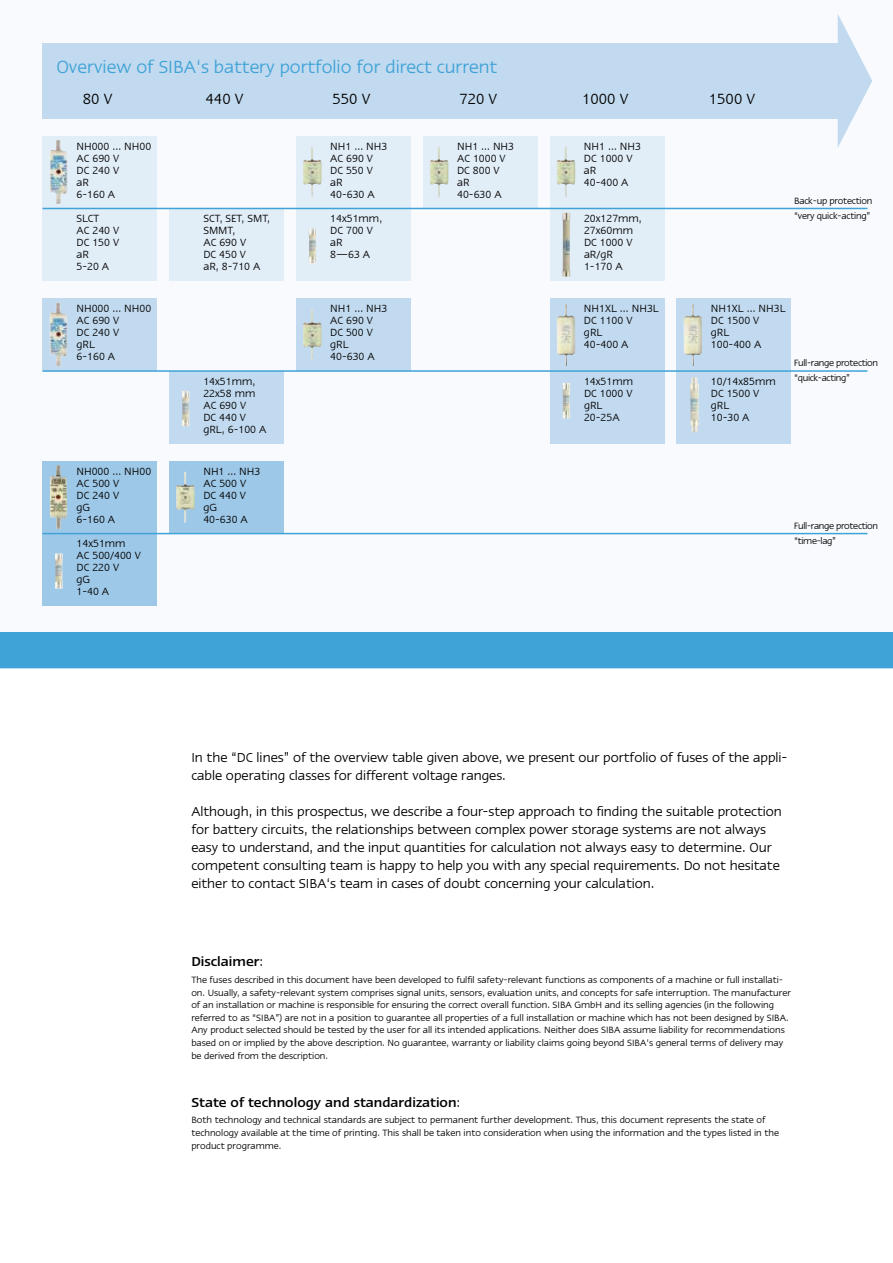
<style>
.page{position:relative;width:893px;height:1263px;background:#fff}
.page>*{position:absolute;margin:0;border:0;box-sizing:border-box;transform-origin:0 0}
.t1{font:20.25px "Linotype Ergo";color:#3fa3d7}
.t2{font:15px/18px "Linotype Ergo";color:#000}
.t3{font:500 15px "Linotype Ergo";color:#000}
.t4{font:15px "Ergo LTW1 G";color:#000}
.t5{font:12px/12px "Linotype Ergo";color:#000}
.t6{font:10.5px/12.6px "Linotype Ergo";color:#000}
.t7{font:10.5px/15px "Linotype Ergo";letter-spacing:-.03em;color:#000}
.t8{font:10.5px/15px "Linotype Ergo";letter-spacing:-.02em;color:#000}
.s1{font-weight:400}
</style>
<div class="page">
<div style="left:0;top:632px;width:893px;height:36px;background:#3fa3d7"></div>
<div style="left:0;top:0;width:893px;height:631px;background:#f8fafd"></div>
<div style="left:43px;top:43px;width:805px;height:75px;background:#c2daef"></div>
<svg style="left:838px;top:15px;width:34px;height:132px"></svg>
<div style="left:43px;top:136px;width:114px;height:72px;background:#e1edf7"></div>
<div style="left:296px;top:136px;width:114px;height:72px;background:#e1edf7"></div>
<div style="left:423px;top:136px;width:114px;height:72px;background:#e1edf7"></div>
<div style="left:550px;top:136px;width:114px;height:72px;background:#e1edf7"></div>
<div style="left:43px;top:209px;width:114px;height:72px;background:#e1edf7"></div>
<div style="left:169px;top:209px;width:114px;height:72px;background:#e1edf7"></div>
<div style="left:296px;top:209px;width:114px;height:72px;background:#e1edf7"></div>
<div style="left:550px;top:209px;width:114px;height:72px;background:#e1edf7"></div>
<hr style="left:43px;top:208px;width:824px;height:1px;background:#3fa3d7">
<img style="left:50px;top:140px;width:17px;height:64px">
<img style="left:303px;top:147px;width:18px;height:50px">
<img style="left:430px;top:147px;width:18px;height:50px">
<img style="left:557px;top:147px;width:18px;height:50px">
<img style="left:309px;top:228px;width:7px;height:36px">
<img style="left:562px;top:213px;width:8px;height:63px">
<div style="left:43px;top:299px;width:114px;height:72px;background:#c2daef"></div>
<div style="left:296px;top:299px;width:114px;height:72px;background:#c2daef"></div>
<div style="left:550px;top:299px;width:114px;height:72px;background:#c2daef"></div>
<div style="left:677px;top:299px;width:114px;height:72px;background:#c2daef"></div>
<div style="left:169px;top:371px;width:114px;height:72px;background:#c2daef"></div>
<div style="left:550px;top:371px;width:114px;height:72px;background:#c2daef"></div>
<div style="left:677px;top:371px;width:114px;height:72px;background:#c2daef"></div>
<hr style="left:43px;top:370px;width:824px;height:2px;background:#3fa3d7">
<img style="left:50px;top:303px;width:17px;height:63px">
<img style="left:303px;top:309px;width:18px;height:51px">
<img style="left:557px;top:304px;width:18px;height:62px">
<img style="left:684px;top:304px;width:18px;height:62px">
<img style="left:182px;top:391px;width:8px;height:35px">
<img style="left:562px;top:383px;width:8px;height:35px">
<div style="left:43px;top:461px;width:114px;height:72px;background:#9ec8e7"></div>
<div style="left:169px;top:461px;width:114px;height:72px;background:#9ec8e7"></div>
<div style="left:43px;top:534px;width:114px;height:72px;background:#9ec8e7"></div>
<hr style="left:43px;top:533px;width:824px;height:1px;background:#3fa3d7">
<img style="left:50px;top:465px;width:17px;height:64px">
<img style="left:176px;top:472px;width:19px;height:50px">
<img style="left:55px;top:553px;width:8px;height:36px">
<img style="left:690px;top:377px;width:9px;height:55px">
<h1 class="t1" style="left:56px;top:56px;width:443px">Overview of SIBA‘s battery portfolio for direct current</h1>
<h2 class="t4" style="left:83px;top:90px;width:31px">80 V</h2>
<h2 class="t4" style="left:206px;top:90px;width:40px">440 V</h2>
<h2 class="t4" style="left:332px;top:90px;width:40px">550 V</h2>
<h2 class="t4" style="left:459px;top:90px;width:40px">720 V</h2>
<h2 class="t4" style="left:582px;top:90px;width:48px">1000 V</h2>
<h2 class="t4" style="left:709px;top:90px;width:48px">1500 V</h2>
<p class="t5" style="left:77px;top:140px;width:76px">NH000 … NH00<br>AC 690 V<br>DC 240 V<br>aR<br>6-160 A</p>
<p class="t5" style="left:330px;top:140px;width:58px">NH1 … NH3<br>AC 690 V<br>DC 550 V aR<br>40-630 A</p>
<p class="t5" style="left:457px;top:140px;width:58px">NH1 … NH3<br>AC 1000 V<br>DC 800 V aR<br>40-630 A</p>
<p class="t5" style="left:584px;top:140px;width:58px">NH1 … NH3<br>DC 1000 V aR<br>40-400 A</p>
<p class="t5" style="left:77px;top:212px;width:44px">SLCT<br>AC 240 V<br>DC 150 V aR<br>5-20 A</p>
<p class="t5" style="left:203px;top:212px;width:68px">SCT, SET, SMT,<br>SMMT,<br>AC 690 V<br>DC 450 V<br>aR, 8-710 A</p>
<p class="t5" style="left:330px;top:212px;width:54px">14x51mm,<br>DC 700 V aR<br>8—63 A</p>
<p class="t5" style="left:584px;top:212px;width:59px">20x127mm,<br>27x60mm<br>DC 1000 V aR/gR<br>1-170 A</p>
<p class="t8" style="left:794px;top:193px;width:80px">Back-up protection “very quick-acting”</p>
<p class="t5" style="left:77px;top:302px;width:76px">NH000 … NH00<br>AC 690 V<br>DC 240 V<br>gRL<br>6-160 A</p>
<p class="t5" style="left:330px;top:302px;width:58px">NH1 … NH3<br>AC 690 V<br>DC 500 V gRL<br>40-630 A</p>
<p class="t5" style="left:584px;top:302px;width:76px">NH1XL … NH3L<br>DC 1100 V<br>gRL<br>40-400 A</p>
<p class="t5" style="left:711px;top:302px;width:76px">NH1XL … NH3L<br>DC 1500 V<br>gRL<br>100-400 A</p>
<p class="t5" style="left:203px;top:375px;width:65px">14x51mm,<br>22x58 mm<br>AC 690 V<br>DC 440 V gRL, 6-100 A</p>
<p class="t5" style="left:584px;top:375px;width:51px">14x51mm<br>DC 1000 V gRL<br>20-25A</p>
<p class="t5" style="left:711px;top:375px;width:66px">10/14x85mm<br>DC 1500 V gRL<br>10-30 A</p>
<p class="t7" style="left:794px;top:355px;width:86px">Full-range protection “quick-acting”</p>
<p class="t5" style="left:77px;top:465px;width:76px">NH000 … NH00<br>AC 500 V<br>DC 240 V<br>gG<br>6-160 A</p>
<p class="t5" style="left:203px;top:465px;width:58px">NH1 … NH3<br>AC 500 V<br>DC 440 V gG<br>40-630 A</p>
<p class="t5" style="left:77px;top:537px;width:66px">14x51mm<br>AC 500/400 V<br>DC 220 V<br>gG<br>1-40 A</p>
<p class="t7" style="left:794px;top:518px;width:86px">Full-range protection “time-lag”</p>
<h2 class="t2" style="left:191px;top:748px;width:598px">In the “DC lines” of the overview table given above, we present our portfolio of fuses of the appli&shy;cable operating classes for different voltage ranges.</h2>
<p class="t2" style="left:191px;top:802px;width:592px">Although, in this prospectus, we describe a four-step approach to finding the suitable protection for battery circuits, the relationships between complex power storage systems are not always easy to understand, and the input quantities for calculation not always easy to determine. Our competent consulting team is happy to help you with any special requirements. Do not hesitate either to contact SIBA‘s team in cases of doubt concerning your calculation.</p>
<h2 class="t3" style="left:191px;top:954px;width:73px">Disclaimer<span class="s1">:</span></h2>
<p class="t6" style="left:191px;top:973px;width:601px">The fuses described in this document have been developed to fulfil safety-relevant functions as components of a machine or full installati&shy;on. Usually, a safety-relevant system comprises signal units, sensors, evaluation units, and concepts for safe interruption. The manufacturer of an installation or machine is responsible for ensuring the correct overall function. SIBA GmbH and its selling agencies (in the following referred to as “SIBA”) are not in a position to guarantee all properties of a full installation or machine which has not been designed by SIBA.<br>Any product selected should be tested by the user for all its intended applications. Neither does SIBA assume liability for recommendations based on or implied by the above description. No guarantee, warranty or liability claims going beyond SIBA‘s general terms of delivery may be derived from the description.</p>
<h2 class="t3" style="left:191px;top:1094px;width:270px">State of technology and standardization<span class="s1">:</span></h2>
<p class="t6" style="left:191px;top:1114px;width:589px">Both technology and technical standards are subject to permanent further development. Thus, this document represents the state of technology available at the time of printing. This shall be taken into consideration when using the information and the types listed in the product programme.</p>
</div>
